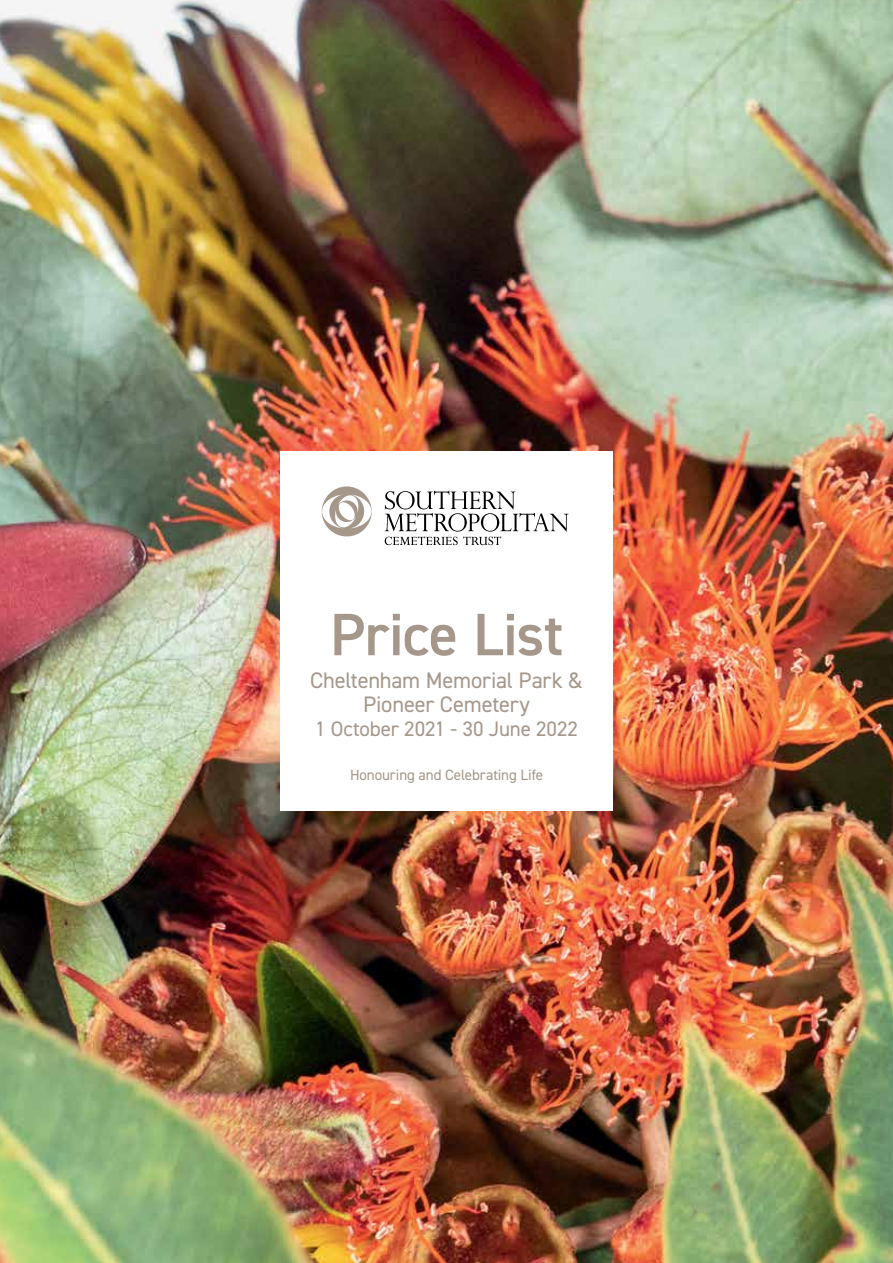
<style>
.page{position:relative;width:893px;height:1263px;background:#fff}
.page>*{position:absolute;margin:0;border:0;box-sizing:border-box;transform-origin:0 0}
.t1{font:600 60px "DIN2014";letter-spacing:-.005em;color:#a5978a}
.t2{font:22.5px/24px "DIN2014";letter-spacing:-.01em;color:#a5978a;text-align:center}
.t3{font:21px "DIN2014";letter-spacing:-.005em;color:#a5978a}
.t4{font:15px "DIN2014";letter-spacing:-.005em;color:#a5978a}
</style>
<div class="page">
<img style="left:0;top:0;width:893px;height:1263px">
<div style="left:281px;top:452px;width:332px;height:359px;background:#fff"></div>
<svg style="left:385px;top:491px;width:183px;height:54px"></svg>
<svg style="left:322px;top:486px;width:50px;height:51px"></svg>
<h1 class="t1" style="left:330px;top:595px;width:235px">Price List</h1>
<p class="t2" style="left:310px;top:668px;width:274px">Cheltenham Memorial Park &amp;<br>Pioneer Cemetery</p>
<p class="t3" style="left:315px;top:716px;width:264px">1 October 2021 - 30 June 2022</p>
<p class="t4" style="left:350px;top:765px;width:195px">Honouring and Celebrating Life</p>
</div>
